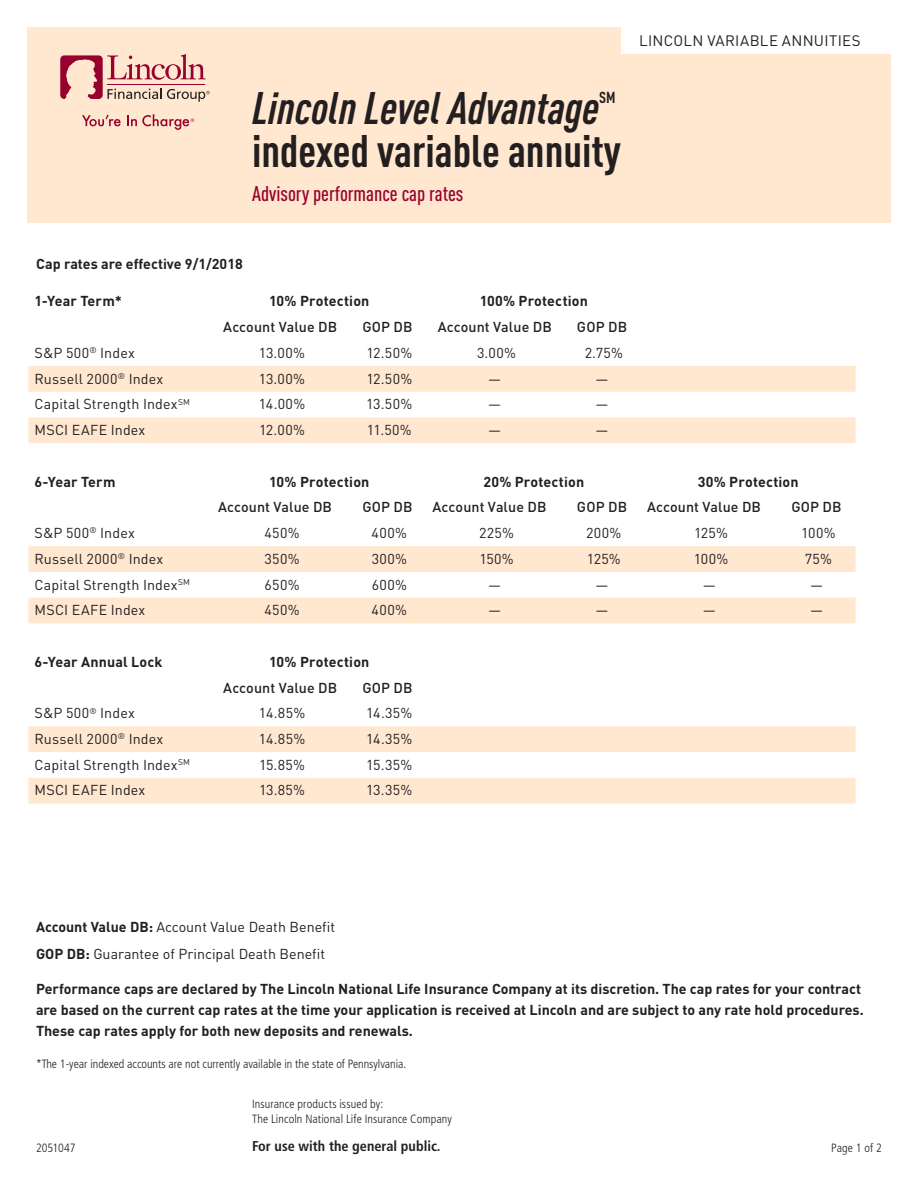
<style>
.page{position:relative;width:918px;height:1188px;background:#fff}
.page>*{position:absolute;margin:0;border:0;box-sizing:border-box;transform-origin:0 0}
.Title_DIN_PRO_Cond_B{font:700 condensed 45px "DIN Pro";color:#231f20}
.Title_DIN_PRO_Cond_B-2{font:italic 700 condensed 45px "DIN Pro";color:#231f20}
.Subtitle_DIN_PRO_Con{font:500 condensed 21px "DIN Pro";color:#98012d}
.Title_DIN_PRO_Cond_B-3{font:700 condensed 15.75px "DIN Pro";color:#231f20}
.Product_Line_DIN_PRO{font:15px "DIN Pro";letter-spacing:.025em;color:#231f20}
.Subhead_3_DIN_PRO_Bo{font:14.25px "DIN Pro";letter-spacing:.01em;color:#231f20}
.Subhead_3_DIN_PRO_Bo-2{font:700 14.25px/21px "DIN Pro";color:#231f20}
.t1{font:500 14.25px "DIN Pro";letter-spacing:.01em;color:#231f20}
.Disclosure_DIN_PRO_C{font:700 condensed 14.25px "Frutiger LT Std";color:#231f20}
.Codes_DIN_PRO_Cond_8{font:300 condensed 12px "Frutiger LT Std";color:#231f20}
.s1{font-weight:700}
</style>
<div class="page">
<div style="left:27px;top:27px;width:864px;height:196px;background:#ffe7d0"></div>
<svg style="left:28px;top:366px;width:828px;height:438px"></svg>
<div style="left:621px;top:27px;width:270px;height:27px;background:#fff"></div>
<svg style="left:82px;top:115px;width:39px;height:11px"></svg>
<svg style="left:60px;top:54px;width:150px;height:48px"></svg>
<svg style="left:127px;top:114px;width:67px;height:16px"></svg>
<p class="Title_DIN_PRO_Cond_B-2" style="left:252px;top:75px;width:349px">Lincoln Level Advantage</p>
<p class="Title_DIN_PRO_Cond_B-3" style="left:599px;top:85px;width:18px">SM</p>
<p class="Title_DIN_PRO_Cond_B" style="left:252px;top:118px;width:371px">indexed variable annuity</p>
<p class="Subtitle_DIN_PRO_Con" style="left:252px;top:178px;width:213px">Advisory performance cap rates</p>
<p class="Product_Line_DIN_PRO" style="left:639px;top:29px;width:223px">LINCOLN VARIABLE ANNUITIES</p>
<p class="Subhead_3_DIN_PRO_Bo-2" style="left:36px;top:252px;width:208px">Cap rates are effective 9/1/2018</p>
<p class="Subhead_3_DIN_PRO_Bo-2" style="left:34px;top:290px;width:89px">1-Year Term*</p>
<p class="Subhead_3_DIN_PRO_Bo-2" style="left:269px;top:290px;width:102px">10% Protection</p>
<p class="Subhead_3_DIN_PRO_Bo-2" style="left:480px;top:290px;width:110px">100% Protection</p>
<p class="t1" style="left:223px;top:316px;width:116px">Account Value DB</p>
<p class="t1" style="left:362px;top:316px;width:52px">GOP DB</p>
<p class="t1" style="left:438px;top:316px;width:116px">Account Value DB</p>
<p class="t1" style="left:577px;top:316px;width:52px">GOP DB</p>
<p class="Subhead_3_DIN_PRO_Bo" style="left:34px;top:342px;width:102px">S&amp;P 500<sup>®</sup> Index</p>
<p class="Subhead_3_DIN_PRO_Bo" style="left:259px;top:342px;width:48px">13.00%</p>
<p class="Subhead_3_DIN_PRO_Bo" style="left:366px;top:342px;width:47px">12.50%</p>
<p class="Subhead_3_DIN_PRO_Bo" style="left:477px;top:342px;width:41px">3.00%</p>
<p class="Subhead_3_DIN_PRO_Bo" style="left:585px;top:342px;width:40px">2.75%</p>
<p class="Subhead_3_DIN_PRO_Bo" style="left:34px;top:368px;width:130px">Russell 2000<sup>®</sup> Index</p>
<p class="Subhead_3_DIN_PRO_Bo" style="left:259px;top:368px;width:48px">13.00%</p>
<p class="Subhead_3_DIN_PRO_Bo" style="left:366px;top:368px;width:47px">12.50%</p>
<p class="Subhead_3_DIN_PRO_Bo" style="left:488px;top:368px;width:15px">—</p>
<p class="Subhead_3_DIN_PRO_Bo" style="left:596px;top:368px;width:15px">—</p>
<p class="Subhead_3_DIN_PRO_Bo" style="left:34px;top:393px;width:157px">Capital Strength Index<sup>SM</sup></p>
<p class="Subhead_3_DIN_PRO_Bo" style="left:259px;top:393px;width:48px">14.00%</p>
<p class="Subhead_3_DIN_PRO_Bo" style="left:366px;top:393px;width:48px">13.50%</p>
<p class="Subhead_3_DIN_PRO_Bo" style="left:488px;top:393px;width:15px">—</p>
<p class="Subhead_3_DIN_PRO_Bo" style="left:596px;top:393px;width:15px">—</p>
<p class="Subhead_3_DIN_PRO_Bo" style="left:34px;top:419px;width:112px">MSCI EAFE Index</p>
<p class="Subhead_3_DIN_PRO_Bo" style="left:259px;top:419px;width:48px">12.00%</p>
<p class="Subhead_3_DIN_PRO_Bo" style="left:367px;top:419px;width:46px">11.50%</p>
<p class="Subhead_3_DIN_PRO_Bo" style="left:488px;top:419px;width:15px">—</p>
<p class="Subhead_3_DIN_PRO_Bo" style="left:596px;top:419px;width:15px">—</p>
<p class="Subhead_3_DIN_PRO_Bo-2" style="left:34px;top:470px;width:83px">6-Year Term</p>
<p class="Subhead_3_DIN_PRO_Bo-2" style="left:269px;top:470px;width:102px">10% Protection</p>
<p class="Subhead_3_DIN_PRO_Bo-2" style="left:483px;top:470px;width:102px">20% Protection</p>
<p class="Subhead_3_DIN_PRO_Bo-2" style="left:698px;top:470px;width:102px">30% Protection</p>
<p class="t1" style="left:218px;top:496px;width:116px">Account Value DB</p>
<p class="t1" style="left:362px;top:496px;width:52px">GOP DB</p>
<p class="t1" style="left:433px;top:496px;width:116px">Account Value DB</p>
<p class="t1" style="left:577px;top:496px;width:52px">GOP DB</p>
<p class="t1" style="left:647px;top:496px;width:116px">Account Value DB</p>
<p class="t1" style="left:791px;top:496px;width:52px">GOP DB</p>
<p class="Subhead_3_DIN_PRO_Bo" style="left:34px;top:522px;width:102px">S&amp;P 500<sup>®</sup> Index</p>
<p class="Subhead_3_DIN_PRO_Bo" style="left:264px;top:522px;width:37px">450%</p>
<p class="Subhead_3_DIN_PRO_Bo" style="left:372px;top:522px;width:37px">400%</p>
<p class="Subhead_3_DIN_PRO_Bo" style="left:479px;top:522px;width:36px">225%</p>
<p class="Subhead_3_DIN_PRO_Bo" style="left:586px;top:522px;width:37px">200%</p>
<p class="Subhead_3_DIN_PRO_Bo" style="left:694px;top:522px;width:36px">125%</p>
<p class="Subhead_3_DIN_PRO_Bo" style="left:801px;top:522px;width:36px">100%</p>
<p class="Subhead_3_DIN_PRO_Bo" style="left:34px;top:548px;width:130px">Russell 2000<sup>®</sup> Index</p>
<p class="Subhead_3_DIN_PRO_Bo" style="left:264px;top:548px;width:37px">350%</p>
<p class="Subhead_3_DIN_PRO_Bo" style="left:372px;top:548px;width:37px">300%</p>
<p class="Subhead_3_DIN_PRO_Bo" style="left:479px;top:548px;width:36px">150%</p>
<p class="Subhead_3_DIN_PRO_Bo" style="left:587px;top:548px;width:36px">125%</p>
<p class="Subhead_3_DIN_PRO_Bo" style="left:694px;top:548px;width:36px">100%</p>
<p class="Subhead_3_DIN_PRO_Bo" style="left:805px;top:548px;width:29px">75%</p>
<p class="Subhead_3_DIN_PRO_Bo" style="left:34px;top:574px;width:157px">Capital Strength Index<sup>SM</sup></p>
<p class="Subhead_3_DIN_PRO_Bo" style="left:264px;top:574px;width:37px">650%</p>
<p class="Subhead_3_DIN_PRO_Bo" style="left:372px;top:574px;width:37px">600%</p>
<p class="Subhead_3_DIN_PRO_Bo" style="left:488px;top:574px;width:15px">—</p>
<p class="Subhead_3_DIN_PRO_Bo" style="left:596px;top:574px;width:15px">—</p>
<p class="Subhead_3_DIN_PRO_Bo" style="left:703px;top:574px;width:15px">—</p>
<p class="Subhead_3_DIN_PRO_Bo" style="left:810px;top:574px;width:15px">—</p>
<p class="Subhead_3_DIN_PRO_Bo" style="left:34px;top:599px;width:112px">MSCI EAFE Index</p>
<p class="Subhead_3_DIN_PRO_Bo" style="left:264px;top:599px;width:37px">450%</p>
<p class="Subhead_3_DIN_PRO_Bo" style="left:372px;top:599px;width:37px">400%</p>
<p class="Subhead_3_DIN_PRO_Bo" style="left:488px;top:599px;width:15px">—</p>
<p class="Subhead_3_DIN_PRO_Bo" style="left:596px;top:599px;width:15px">—</p>
<p class="Subhead_3_DIN_PRO_Bo" style="left:703px;top:599px;width:15px">—</p>
<p class="Subhead_3_DIN_PRO_Bo" style="left:810px;top:599px;width:15px">—</p>
<p class="Subhead_3_DIN_PRO_Bo-2" style="left:34px;top:650px;width:130px">6-Year Annual Lock</p>
<p class="Subhead_3_DIN_PRO_Bo-2" style="left:269px;top:650px;width:102px">10% Protection</p>
<p class="t1" style="left:223px;top:676px;width:116px">Account Value DB</p>
<p class="t1" style="left:362px;top:676px;width:52px">GOP DB</p>
<p class="Subhead_3_DIN_PRO_Bo" style="left:34px;top:702px;width:102px">S&amp;P 500<sup>®</sup> Index</p>
<p class="Subhead_3_DIN_PRO_Bo" style="left:259px;top:702px;width:48px">14.85%</p>
<p class="Subhead_3_DIN_PRO_Bo" style="left:366px;top:702px;width:48px">14.35%</p>
<p class="Subhead_3_DIN_PRO_Bo" style="left:34px;top:728px;width:130px">Russell 2000<sup>®</sup> Index</p>
<p class="Subhead_3_DIN_PRO_Bo" style="left:259px;top:728px;width:48px">14.85%</p>
<p class="Subhead_3_DIN_PRO_Bo" style="left:366px;top:728px;width:48px">14.35%</p>
<p class="Subhead_3_DIN_PRO_Bo" style="left:34px;top:754px;width:157px">Capital Strength Index<sup>SM</sup></p>
<p class="Subhead_3_DIN_PRO_Bo" style="left:259px;top:754px;width:48px">15.85%</p>
<p class="Subhead_3_DIN_PRO_Bo" style="left:366px;top:754px;width:48px">15.35%</p>
<p class="Subhead_3_DIN_PRO_Bo" style="left:34px;top:779px;width:112px">MSCI EAFE Index</p>
<p class="Subhead_3_DIN_PRO_Bo" style="left:259px;top:779px;width:48px">13.85%</p>
<p class="Subhead_3_DIN_PRO_Bo" style="left:366px;top:779px;width:48px">13.35%</p>
<p class="Subhead_3_DIN_PRO_Bo" style="left:36px;top:916px;width:301px"><span class="s1">Account Value DB:</span> Account Value Death Benefit</p>
<p class="Subhead_3_DIN_PRO_Bo" style="left:36px;top:943px;width:291px"><span class="s1">GOP DB:</span> Guarantee of Principal Death Benefit</p>
<p class="Subhead_3_DIN_PRO_Bo-2" style="left:36px;top:977px;width:829px">Performance caps are declared by The Lincoln National Life Insurance Company at its discretion. The cap rates for your contract are based on the current cap rates at the time your application is received at Lincoln and are subject to any rate hold procedures.<br>These cap rates apply for both new deposits and renewals.</p>
<p class="Codes_DIN_PRO_Cond_8" style="left:36px;top:1057px;width:372px">*The 1-year indexed accounts are not currently available in the state of Pennsylvania.</p>
<p class="Codes_DIN_PRO_Cond_8" style="left:36px;top:1141px;width:41px">2051047</p>
<p class="Codes_DIN_PRO_Cond_8" style="left:252px;top:1097px;width:133px">Insurance products issued by:</p>
<p class="Codes_DIN_PRO_Cond_8" style="left:252px;top:1112px;width:201px">The Lincoln National Life Insurance Company</p>
<p class="Disclosure_DIN_PRO_C" style="left:252px;top:1137px;width:190px">For use with the general public.</p>
<p class="Codes_DIN_PRO_Cond_8" style="left:831px;top:1141px;width:52px">Page 1 of 2</p>
</div>
